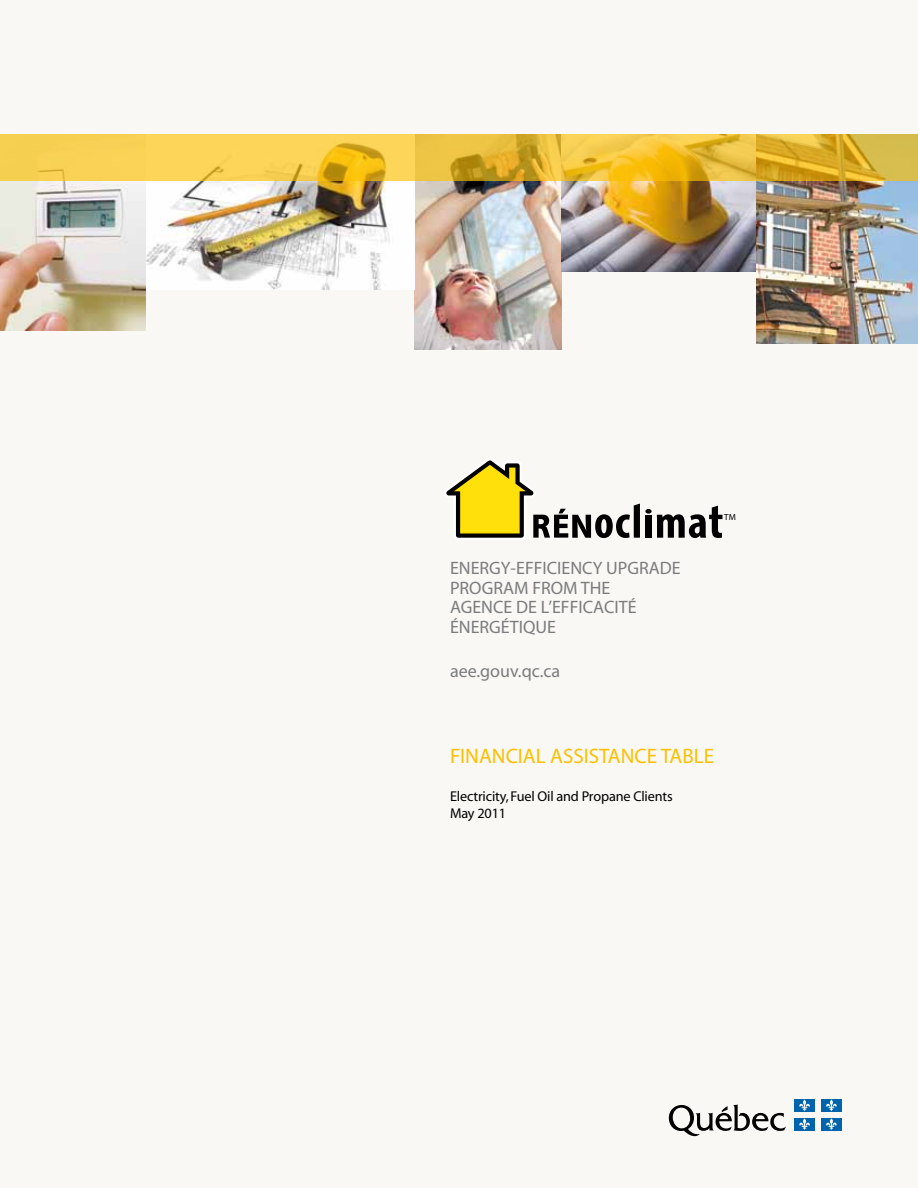
<style>
.page{position:relative;width:918px;height:1188px;background:#f9f8f4}
.page>*{position:absolute;margin:0;border:0;box-sizing:border-box;transform-origin:0 0}
.t1{font:21px "Myriad";color:#fcc000}
.t2{font:18px/19.5px "Myriad";color:#7b7c7e}
.t3{font:14.25px/16.5px "Myriad";letter-spacing:-.01em;color:#000}
.t4{font:8.85px "Myriad";color:#000}
</style>
<div class="page">
<svg style="left:669px;top:1104px;width:117px;height:33px"></svg>
<div style="left:794px;top:1099px;width:21px;height:13px;background:#0064ad"></div>
<svg style="left:799px;top:1100px;width:11px;height:11px"></svg>
<div style="left:821px;top:1099px;width:21px;height:13px;background:#0064ad"></div>
<svg style="left:826px;top:1100px;width:11px;height:11px"></svg>
<div style="left:794px;top:1118px;width:21px;height:12px;background:#0064ad"></div>
<svg style="left:799px;top:1118px;width:11px;height:12px"></svg>
<div style="left:821px;top:1118px;width:21px;height:12px;background:#0064ad"></div>
<svg style="left:826px;top:1118px;width:11px;height:12px"></svg>
<img style="left:414px;top:181px;width:148px;height:168px">
<img style="left:562px;top:181px;width:194px;height:91px">
<img style="left:145px;top:181px;width:249px;height:108px">
<img style="left:0;top:181px;width:145px;height:149px">
<img style="left:756px;top:181px;width:162px;height:162px">
<svg style="left:0;top:134px;width:918px;height:47px;background:#ebc13f"></svg>
<svg style="left:445px;top:459px;width:277px;height:80px"></svg>
<p class="t2" style="left:450px;top:559px;width:232px">ENERGY-EFFICIENCY UPGRADE<br>PROGRAM FROM THE<br>AGENCE DE L’EFFICACITÉ<br>ÉNERGÉTIQUE</p>
<p class="t2" style="left:450px;top:662px;width:112px">AEE.GOUV.QC.CA</p>
<p class="t4" style="left:724px;top:513px;width:13px">TM</p>
<p class="t1" style="left:450px;top:746px;width:266px">FINANCIAL ASSISTANCE TABLE</p>
<p class="t3" style="left:450px;top:789px;width:224px">ELECTRICITY, FUEL OIL AND PROPANE CLIENTS<br>MAY 2011</p>
</div>
